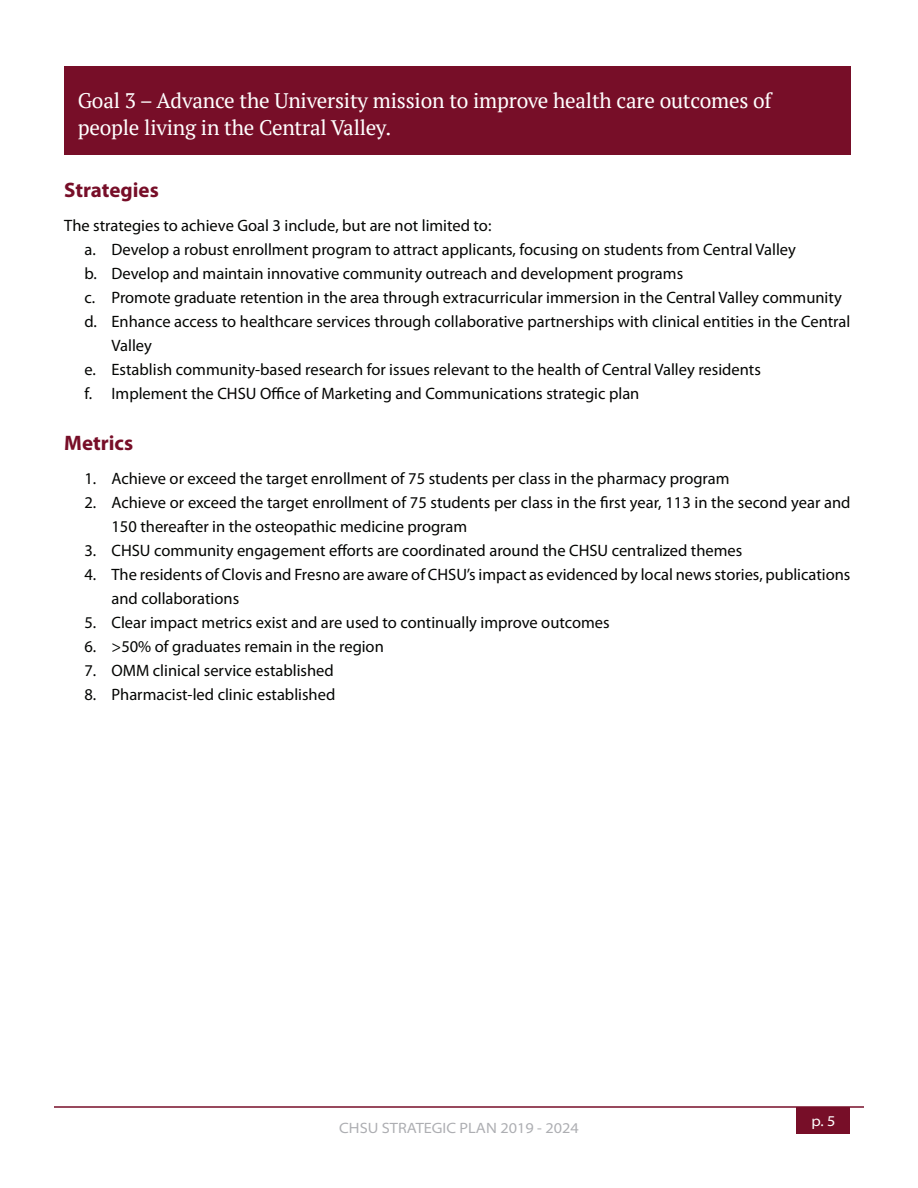
<style>
.page{position:relative;width:918px;height:1188px;background:#fff}
.page>*{position:absolute;margin:0;border:0;box-sizing:border-box;transform-origin:0 0}
.t1{font:21px/27px "PT Serif";letter-spacing:-.01em;color:#fff}
.t2{font:700 21px "Myriad Pro";color:#770e28}
.t3{font:16.5px/24px "Myriad Pro";color:#040503}
.t4{font:semi-expanded 15px "Myriad Pro";color:#adaeb2}
.t5{font:semi-expanded 15px "Myriad Pro";color:#fff}
</style>
<div class="page">
<div style="left:796px;top:1107px;width:54px;height:27px;background:#770e28"></div>
<hr style="left:54px;top:1106px;width:810px;height:2px;background:#770e28">
<div style="left:64px;top:66px;width:786px;height:89px;background:#770e28"></div>
<p class="t1" style="left:78px;top:87px;width:696px">Goal 3 – Advance the University mission to improve health care outcomes of people living in the Central Valley.</p>
<p class="t2" style="left:64px;top:176px;width:96px">Strategies</p>
<p class="t3" style="left:64px;top:213px;width:429px">The strategies to achieve Goal 3 include, but are not limited to:</p>
<p class="t3" style="left:85px;top:237px;width:713px">a. Develop a robust enrollment program to attract applicants, focusing on students from Central Valley</p>
<p class="t3" style="left:85px;top:261px;width:600px">b. Develop and maintain innovative community outreach and development programs</p>
<p class="t3" style="left:85px;top:285px;width:759px">c. Promote graduate retention in the area through extracurricular immersion in the Central Valley community</p>
<p class="t3" style="left:112px;top:309px;width:740px;text-indent:-27px">d. Enhance access to healthcare services through collaborative partnerships with clinical entities in the Central<br>Valley</p>
<p class="t3" style="left:85px;top:357px;width:678px">e. Establish community-based research for issues relevant to the health of Central Valley residents</p>
<p class="t3" style="left:85px;top:381px;width:556px">f. Implement the CHSU Office of Marketing and Communications strategic plan</p>
<p class="t2" style="left:64px;top:429px;width:70px">Metrics</p>
<p class="t3" style="left:85px;top:466px;width:647px">1. Achieve or exceed the target enrollment of 75 students per class in the pharmacy program</p>
<p class="t3" style="left:112px;top:490px;width:741px;text-indent:-27px">2. Achieve or exceed the target enrollment of 75 students per class in the first year, 113 in the second year and<br>150 thereafter in the osteopathic medicine program</p>
<p class="t3" style="left:85px;top:538px;width:659px">3. CHSU community engagement efforts are coordinated around the CHSU centralized themes</p>
<p class="t3" style="left:112px;top:562px;width:740px;text-indent:-27px">4. The residents of Clovis and Fresno are aware of CHSU’s impact as evidenced by local news stories, publications and collaborations</p>
<p class="t3" style="left:85px;top:610px;width:527px">5. Clear impact metrics exist and are used to continually improve outcomes</p>
<p class="t3" style="left:85px;top:634px;width:301px">6. &gt;50% of graduates remain in the region</p>
<p class="t3" style="left:85px;top:658px;width:251px">7. OMM clinical service established</p>
<p class="t3" style="left:85px;top:682px;width:252px">8. Pharmacist-led clinic established</p>
<p class="t4" style="left:339px;top:1119px;width:241px">CHSU STRATEGIC PLAN 2019 - 2024</p>
<p class="t5" style="left:811px;top:1111px;width:26px">p. 5</p>
</div>
